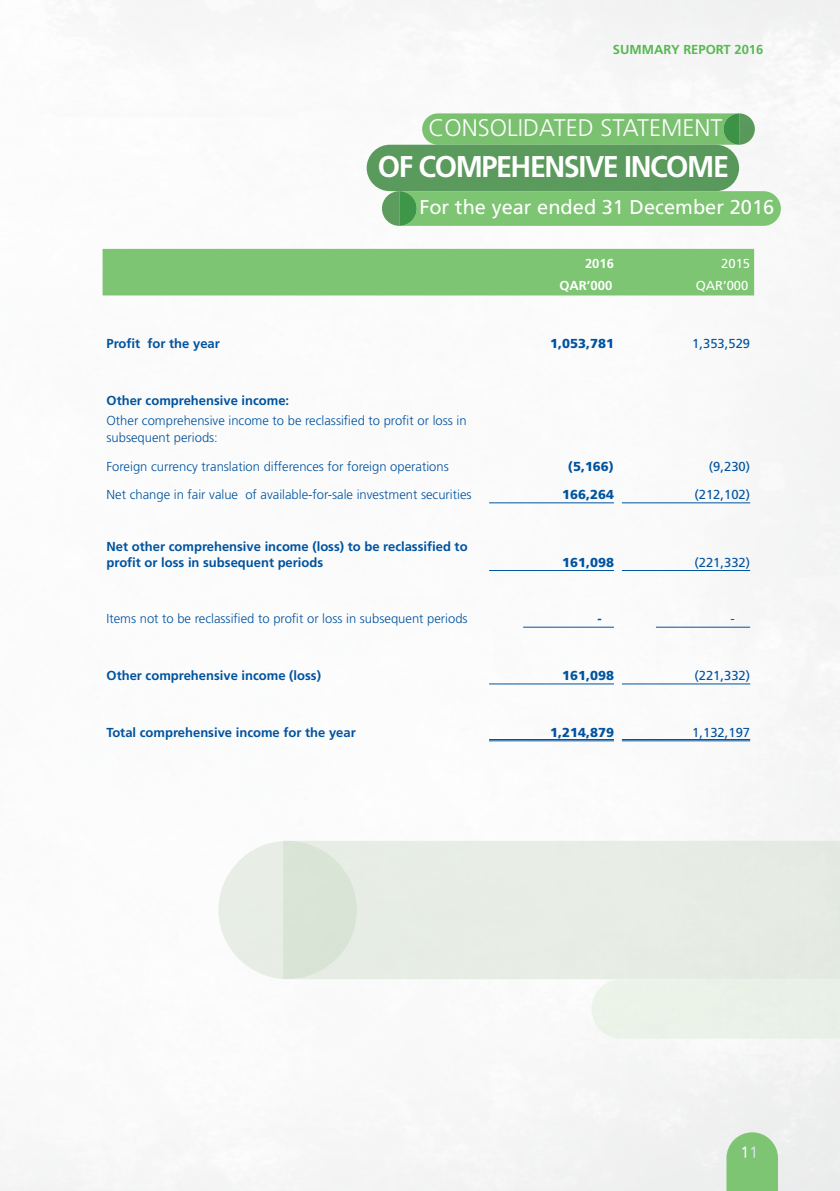
<style>
.page{position:relative;width:840px;height:1191px;background:#fff}
.page>*{position:absolute;margin:0;border:0;box-sizing:border-box;transform-origin:0 0}
.t1{font:700 30px "Frutiger LT";letter-spacing:-.05em;color:#fff;scale:.96 1}
.t2{font:300 24px "Frutiger CE";color:#fff}
.t3{font:20px "Frutiger";color:#fff}
.t4{font:16px "Frutiger";color:#fff}
.t5{font:300 13px/17px "Frutiger LT";color:#00539f}
.t6{font:700 13px/15.6px "Frutiger LT";color:#00539f}
.t7{font:13px "Frutiger";color:#00539f}
.t8{font:900 13px "Frutiger LT";color:#00539f}
.t9{font:700 13px "Frutiger CE";color:#56b951}
.t10{font:700 13px "Frutiger LT";color:#fff}
.t11{font:13px "Frutiger";color:#fff}
</style>
<div class="page">
<img style="left:0;top:0;width:839px;height:1191px">
<svg style="left:726px;top:1132px;width:51px;height:59px;background:#88c97e"></svg>
<div style="left:102px;top:249px;width:651px;height:46px;background:#7dc572"></div>
<hr style="left:489px;top:502px;width:124px;height:1px;background:#00539f">
<hr style="left:621px;top:502px;width:128px;height:1px;background:#00539f">
<hr style="left:489px;top:570px;width:124px;height:1px;background:#00539f">
<hr style="left:621px;top:570px;width:128px;height:1px;background:#00539f">
<hr style="left:523px;top:627px;width:90px;height:1px;background:#00539f">
<hr style="left:655px;top:627px;width:94px;height:1px;background:#00539f">
<hr style="left:489px;top:683px;width:124px;height:1px;background:#00539f">
<hr style="left:621px;top:683px;width:128px;height:1px;background:#00539f">
<hr style="left:489px;top:739px;width:124px;height:1px;background:#00539f">
<hr style="left:489px;top:740px;width:124px;height:1px;background:#00539f">
<hr style="left:621px;top:739px;width:128px;height:1px;background:#00539f">
<hr style="left:621px;top:740px;width:128px;height:1px;background:#00539f">
<svg style="left:422px;top:113px;width:332px;height:32px;background:#7bbf72"></svg>
<div style="left:366px;top:145px;width:372px;height:46px;background:#5c9d5e;border-radius:23px"></div>
<svg style="left:382px;top:191px;width:398px;height:35px;background:#7cc373"></svg>
<div style="left:357px;top:840px;width:234px;height:139px;background:#e7ede5"></div>
<svg style="left:218px;top:840px;width:139px;height:139px;background:#e3ebe1"></svg>
<div style="left:591px;top:840px;width:248px;height:198px;background:#e7ede5"></div>
<p class="t9" style="left:612px;top:42px;width:152px">SUMMARY REPORT 2016</p>
<h2 class="t2" style="left:428px;top:114px;width:295px">CONSOLIDATED STATEMENT</h2>
<h1 class="t1" style="left:378px;top:149px;width:367px">OF COMPEHENSIVE INCOME</h1>
<h3 class="t3" style="left:419px;top:195px;width:356px">For the year ended 31 December 2016</h3>
<p class="t10" style="left:584px;top:255px;width:30px">2016</p>
<p class="t11" style="left:720px;top:255px;width:30px">2015</p>
<p class="t10" style="left:559px;top:278px;width:54px">QAR’000</p>
<p class="t11" style="left:695px;top:278px;width:54px">QAR’000</p>
<p class="t6" style="left:106px;top:336px;width:115px">Profit for the year</p>
<p class="t8" style="left:550px;top:336px;width:65px">1,053,781</p>
<p class="t7" style="left:692px;top:336px;width:59px">1,353,529</p>
<p class="t6" style="left:106px;top:393px;width:184px">Other comprehensive income:</p>
<p class="t5" style="left:106px;top:412px;width:361px">Other comprehensive income to be reclassified to profit or loss in subsequent periods:</p>
<p class="t5" style="left:106px;top:458px;width:343px">Foreign currency translation differences for foreign operations</p>
<p class="t8" style="left:567px;top:458px;width:47px">(5,166)</p>
<p class="t7" style="left:708px;top:458px;width:43px">(9,230)</p>
<p class="t5" style="left:106px;top:486px;width:366px">Net change in fair value of available-for-sale investment securities</p>
<p class="t8" style="left:562px;top:486px;width:53px">166,264</p>
<p class="t7" style="left:694px;top:487px;width:57px">(212,102)</p>
<p class="t6" style="left:106px;top:539px;width:362px">Net other comprehensive income (loss) to be reclassified to profit or loss in subsequent periods</p>
<p class="t8" style="left:562px;top:554px;width:53px">161,098</p>
<p class="t7" style="left:694px;top:554px;width:57px">(221,332)</p>
<p class="t5" style="left:106px;top:610px;width:362px">Items not to be reclassified to profit or loss in subsequent periods</p>
<p class="t6" style="left:597px;top:611px;width:6px">-</p>
<p class="t7" style="left:730px;top:611px;width:6px">-</p>
<p class="t6" style="left:106px;top:668px;width:216px">Other comprehensive income (loss)</p>
<p class="t8" style="left:562px;top:668px;width:53px">161,098</p>
<p class="t7" style="left:694px;top:668px;width:57px">(221,332)</p>
<p class="t6" style="left:106px;top:724px;width:251px">Total comprehensive income for the year</p>
<p class="t8" style="left:550px;top:724px;width:65px">1,214,879</p>
<p class="t7" style="left:692px;top:724px;width:59px">1,132,197</p>
<p class="t4" style="left:739px;top:1142px;width:19px">11</p>
</div>
